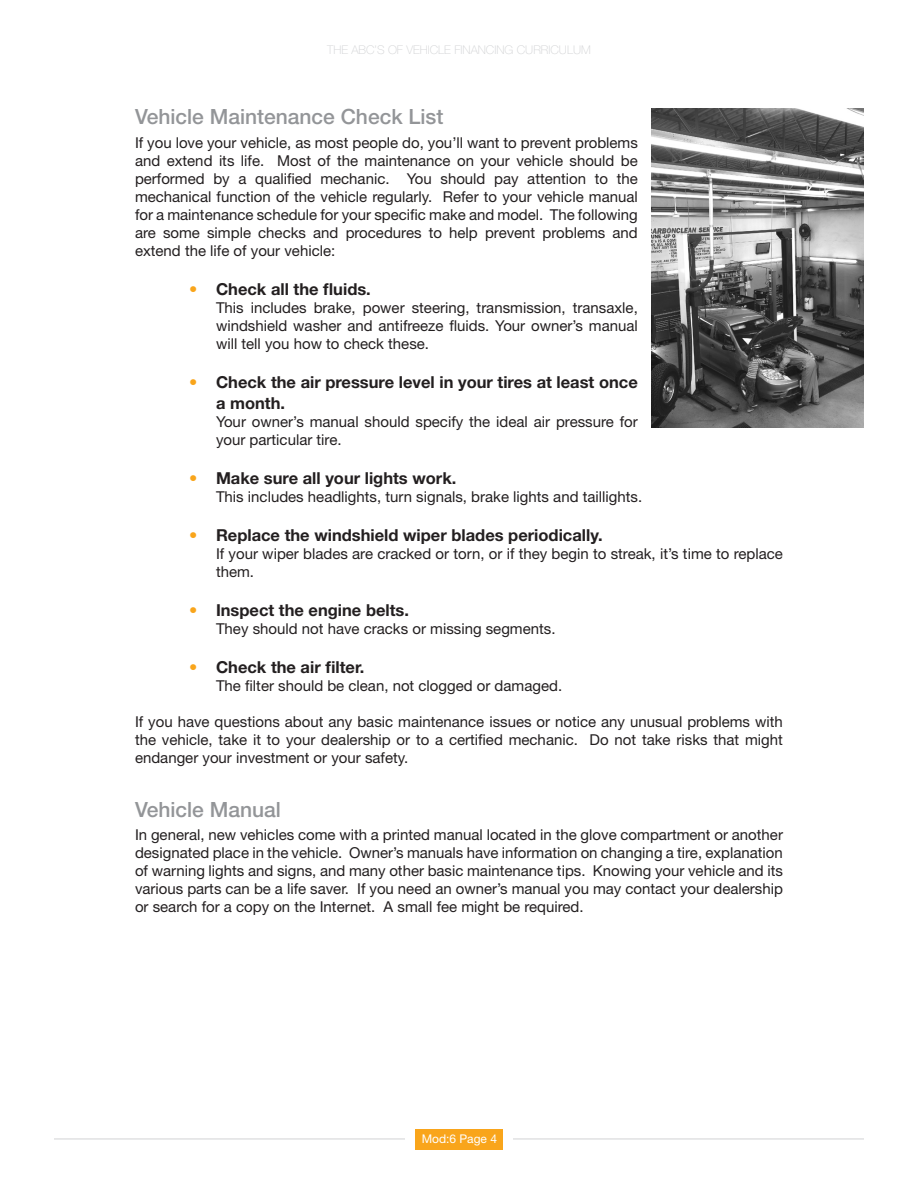
<style>
.page{position:relative;width:918px;height:1188px;background:#fff}
.page>*{position:absolute;margin:0;border:0;box-sizing:border-box;transform-origin:0 0}
.V-Header_3{font:500 21px "Helvetica Neue";color:#939598}
.bullet_list_2{font:700 16.5px/21px "Helvetica Neue";color:#231f20}
.t1{font:700 16.5px "Helvetica Neue";color:#f9a51b}
.V-body_text{font:15px/18px "Helvetica Neue";color:#231f20;text-align:justify}
.Bullet_list_body_tex{font:15px/18px "Helvetica Neue";color:#231f20}
.t2{font:100 12px "Helvetica Neue";color:#d1d2d4}
.t3{font:12px "Helvetica Neue";color:#fff}
</style>
<div class="page">
<div style="left:415px;top:1129px;width:88px;height:21px;background:#f9a51b"></div>
<hr style="left:513px;top:1139px;width:351px;height:1px;background:#d1d2d4">
<hr style="left:54px;top:1139px;width:351px;height:1px;background:#d1d2d4">
<img style="left:651px;top:108px;width:213px;height:319px">
<p class="t2" style="left:327px;top:43px;width:265px">THE ABC’S OF VEHICLE FINANCING CURRICULUM</p>
<p class="V-Header_3" style="left:135px;top:104px;width:310px">Vehicle Maintenance Check List</p>
<p class="V-body_text" style="left:135px;top:133px;width:504px">If you love your vehicle, as most people do, you’ll want to prevent problems and extend its life. Most of the maintenance on your vehicle should be performed by a qualified mechanic. You should pay attention to the mechanical function of the vehicle regularly. Refer to your vehicle manual for a maintenance schedule for your specific make and model. The following are some simple checks and procedures to help prevent problems and extend the life of your vehicle:</p>
<p class="bullet_list_2" style="left:216px;top:278px;width:156px">Check all the fluids.</p>
<p class="Bullet_list_body_tex" style="left:216px;top:298px;width:423px;text-align:justify">This includes brake, power steering, transmission, transaxle, windshield washer and antifreeze fluids. Your owner’s manual will tell you how to check these.</p>
<p class="bullet_list_2" style="left:216px;top:371px;width:423px">Check the air pressure level in your tires at least once a month.</p>
<p class="Bullet_list_body_tex" style="left:216px;top:412px;width:423px">Your owner’s manual should specify the ideal air pressure for your particular tire.</p>
<p class="bullet_list_2" style="left:216px;top:467px;width:242px">Make sure all your lights work.</p>
<p class="Bullet_list_body_tex" style="left:216px;top:487px;width:428px">This includes headlights, turn signals, brake lights and taillights.</p>
<p class="bullet_list_2" style="left:216px;top:524px;width:388px">Replace the windshield wiper blades periodically.</p>
<p class="Bullet_list_body_tex" style="left:216px;top:544px;width:568px">If your wiper blades are cracked or torn, or if they begin to streak, it’s time to replace them.</p>
<p class="bullet_list_2" style="left:216px;top:599px;width:195px">Inspect the engine belts.</p>
<p class="Bullet_list_body_tex" style="left:216px;top:619px;width:341px">They should not have cracks or missing segments.</p>
<p class="bullet_list_2" style="left:216px;top:656px;width:150px">Check the air filter.</p>
<p class="Bullet_list_body_tex" style="left:216px;top:676px;width:348px">The filter should be clean, not clogged or damaged.</p>
<p class="V-body_text" style="left:135px;top:712px;width:649px">If you have questions about any basic maintenance issues or notice any unusual problems with the vehicle, take it to your dealership or to a certified mechanic. Do not take risks that might endanger your investment or your safety.</p>
<p class="V-Header_3" style="left:135px;top:797px;width:147px">Vehicle Manual</p>
<p class="V-body_text" style="left:135px;top:826px;width:650px">In general, new vehicles come with a printed manual located in the glove compartment or another designated place in the vehicle. Owner’s manuals have information on changing a tire, explanation of warning lights and signs, and many other basic maintenance tips. Knowing your vehicle and its various parts can be a life saver. If you need an owner’s manual you may contact your dealership or search for a copy on the Internet. A small fee might be required.</p>
<p class="t1" style="left:189px;top:279px;width:10px">•</p>
<p class="t1" style="left:189px;top:372px;width:10px">•</p>
<p class="t1" style="left:189px;top:468px;width:10px">•</p>
<p class="t1" style="left:189px;top:525px;width:10px">•</p>
<p class="t1" style="left:189px;top:600px;width:10px">•</p>
<p class="t1" style="left:189px;top:657px;width:10px">•</p>
<p class="t3" style="left:422px;top:1132px;width:67px">Mod:6 Page</p>
</div>
